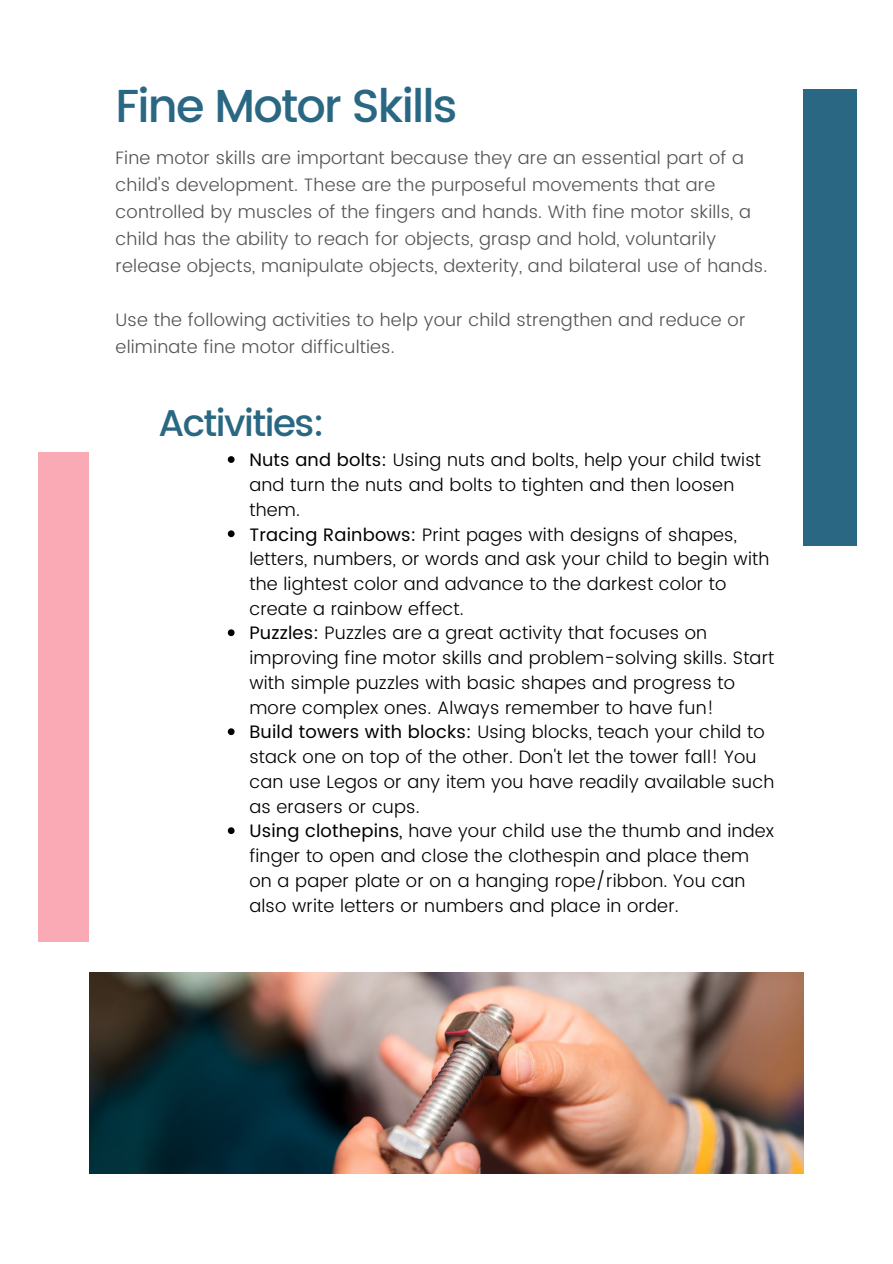
<style>
.page{position:relative;width:893px;height:1264px;background:#fff}
.page>*{position:absolute;margin:0;border:0;box-sizing:border-box;transform-origin:0 0}
.t1{font:500 46.2px "Poppins";letter-spacing:-.04em;color:#2a6783}
.t2{font:500 37.2px "Poppins";letter-spacing:-.04em;color:#2a6783}
.t3{font:300 18px/24.8px "Poppins";letter-spacing:.01em;color:#000}
.t4{font:300 18px/27px "Poppins";letter-spacing:.01em;color:#545454}
.s1{font-weight:400}
</style>
<div class="page">
<img style="left:89px;top:972px;width:714px;height:201px">
<div style="left:803px;top:89px;width:54px;height:457px;background:#2a6783"></div>
<svg style="left:228px;top:456px;width:6px;height:7px"></svg>
<svg style="left:228px;top:530px;width:6px;height:7px"></svg>
<svg style="left:228px;top:629px;width:6px;height:7px"></svg>
<svg style="left:228px;top:728px;width:6px;height:7px"></svg>
<svg style="left:228px;top:827px;width:6px;height:7px"></svg>
<div style="left:39px;top:452px;width:50px;height:489px;background:#f9aab4"></div>
<h1 class="t1" style="left:116px;top:79px;width:343px">Fine Motor Skills</h1>
<p class="t4" style="left:116px;top:144px;width:653px">Fine motor skills are important because they are an essential part of a child's development. These are the purposeful movements that are controlled by muscles of the fingers and hands. With fine motor skills, a child has the ability to reach for objects, grasp and hold, voluntarily release objects, manipulate objects, dexterity, and bilateral use of hands.</p>
<p class="t4" style="left:116px;top:306px;width:631px">Use the following activities to help your child strengthen and reduce or eliminate fine motor difficulties.</p>
<h2 class="t2" style="left:158px;top:401px;width:167px">Activities:</h2>
<p class="t3" style="left:249px;top:447px;width:526px"><span class="s1">Nuts and bolts:</span> Using nuts and bolts, help your child twist and turn the nuts and bolts to tighten and then loosen them.<br><span class="s1">Tracing Rainbows:</span> Print pages with designs of shapes, letters, numbers, or words and ask your child to begin with the lightest color and advance to the darkest color to create a rainbow effect.<br><span class="s1">Puzzles:</span> Puzzles are a great activity that focuses on improving fine motor skills and problem-solving skills. Start with simple puzzles with basic shapes and progress to more complex ones. Always remember to have fun!<br><span class="s1">Build towers with blocks:</span> Using blocks, teach your child to stack one on top of the other. Don't let the tower fall! You can use Legos or any item you have readily available such as erasers or cups.<br><span class="s1">Using clothepins,</span> have your child use the thumb and index finger to open and close the clothespin and place them on a paper plate or on a hanging rope/ribbon. You can also write letters or numbers and place in order.</p>
</div>
